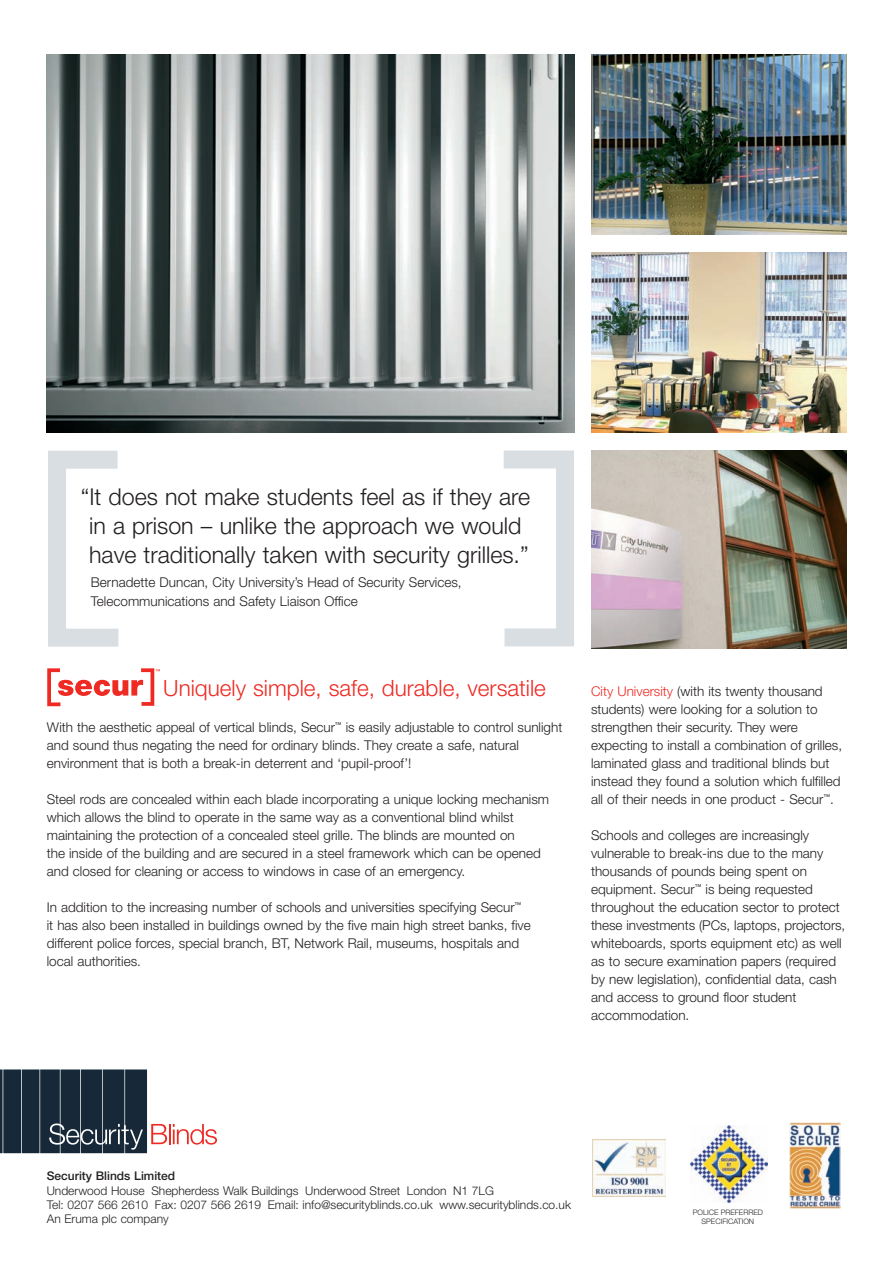
<style>
.page{position:relative;width:893px;height:1263px;background:#fff}
.page>*{position:absolute;margin:0;border:0;box-sizing:border-box;transform-origin:0 0}
.t1{font:300 23.25px/28.7px "Helvetica Neue";color:#231f20;text-align:center}
.t2{font:300 22.5px "Helvetica Neue";color:#ee2a23}
.t3{font:300 13.5px/18px "Helvetica Neue";color:#231f20}
.t4{font:300 12px/14.4px "Helvetica Neue";color:#231f20}
.t5{font:500 12px "Helvetica Neue";color:#231f20}
.t6{font:300 7.5px/9px "Helvetica Neue";color:#231f20;text-align:center}
.s1{color:#ee2a23}
</style>
<div class="page">
<img style="left:591px;top:54px;width:255px;height:180px">
<img style="left:47px;top:54px;width:527px;height:378px">
<img style="left:591px;top:252px;width:255px;height:180px">
<svg style="left:0;top:1069px;width:217px;height:84px"></svg>
<img style="left:789px;top:1122px;width:52px;height:87px">
<img style="left:690px;top:1125px;width:78px;height:77px">
<svg style="left:48px;top:450px;width:71px;height:197px"></svg>
<svg style="left:503px;top:450px;width:71px;height:197px"></svg>
<img style="left:591px;top:450px;width:255px;height:198px">
<svg style="left:47px;top:668px;width:113px;height:38px"></svg>
<img style="left:592px;top:1140px;width:74px;height:57px">
<h1 class="t1" style="left:81px;top:485px;width:451px">“It does not make students feel as if they are in a prison – unlike the approach we would have traditionally taken with security grilles.”</h1>
<p class="t3" style="left:91px;top:573px;width:372px;line-height:19.5px">Bernadette Duncan, City University’s Head of Security Services,<br>Telecommunications and Safety Liaison Office</p>
<h2 class="t2" style="left:163px;top:680px;width:384px">Uniquely simple, safe, durable, versatile</h2>
<p class="t3" style="left:47px;top:719px;width:517px">With the aesthetic appeal of vertical blinds, Secur<sup>™</sup> is easily adjustable to control sunlight and sound thus negating the need for ordinary blinds. They create a safe, natural environment that is both a break-in deterrent and ‘pupil-proof’!</p>
<p class="t3" style="left:47px;top:791px;width:504px">Steel rods are concealed within each blade incorporating a unique locking mechanism which allows the blind to operate in the same way as a conventional blind whilst maintaining the protection of a concealed steel grille. The blinds are mounted on<br>the inside of the building and are secured in a steel framework which can be opened and closed for cleaning or access to windows in case of an emergency.</p>
<p class="t3" style="left:47px;top:899px;width:486px">In addition to the increasing number of schools and universities specifying Secur<sup>™ </sup>it has also been installed in buildings owned by the five main high street banks, five different police forces, special branch, BT, Network Rail, museums, hospitals and local authorities.</p>
<p class="t3" style="left:591px;top:684px;width:253px"><span class="s1">City University</span> (with its twenty thousand students) were looking for a solution to strengthen their security. They were expecting to install a combination of grilles, laminated glass and traditional blinds but instead they found a solution which fulfilled all of their needs in one product - Secur<sup>™</sup>.</p>
<p class="t3" style="left:591px;top:828px;width:256px">Schools and colleges are increasingly vulnerable to break-ins due to the many thousands of pounds being spent on equipment. Secur<sup>™</sup> is being requested throughout the education sector to protect these investments (PCs, laptops, projectors, whiteboards, sports equipment etc) as well as to secure examination papers (required by new legislation), confidential data, cash and access to ground floor student accommodation.</p>
<p class="t5" style="left:47px;top:1172px;width:130px">Security Blinds Limited</p>
<p class="t4" style="left:47px;top:1184px;width:526px">Underwood House Shepherdess Walk Buildings Underwood Street London N1 7LG<br>Tel: 0207 566 2610 Fax: 0207 566 2619 Email: info@securityblinds.co.uk www.securityblinds.co.uk<br>An Eruma plc company</p>
<p class="t6" style="left:693px;top:1208px;width:72px">POLICE PREFERRED<br>SPECIFICATION</p>
</div>
